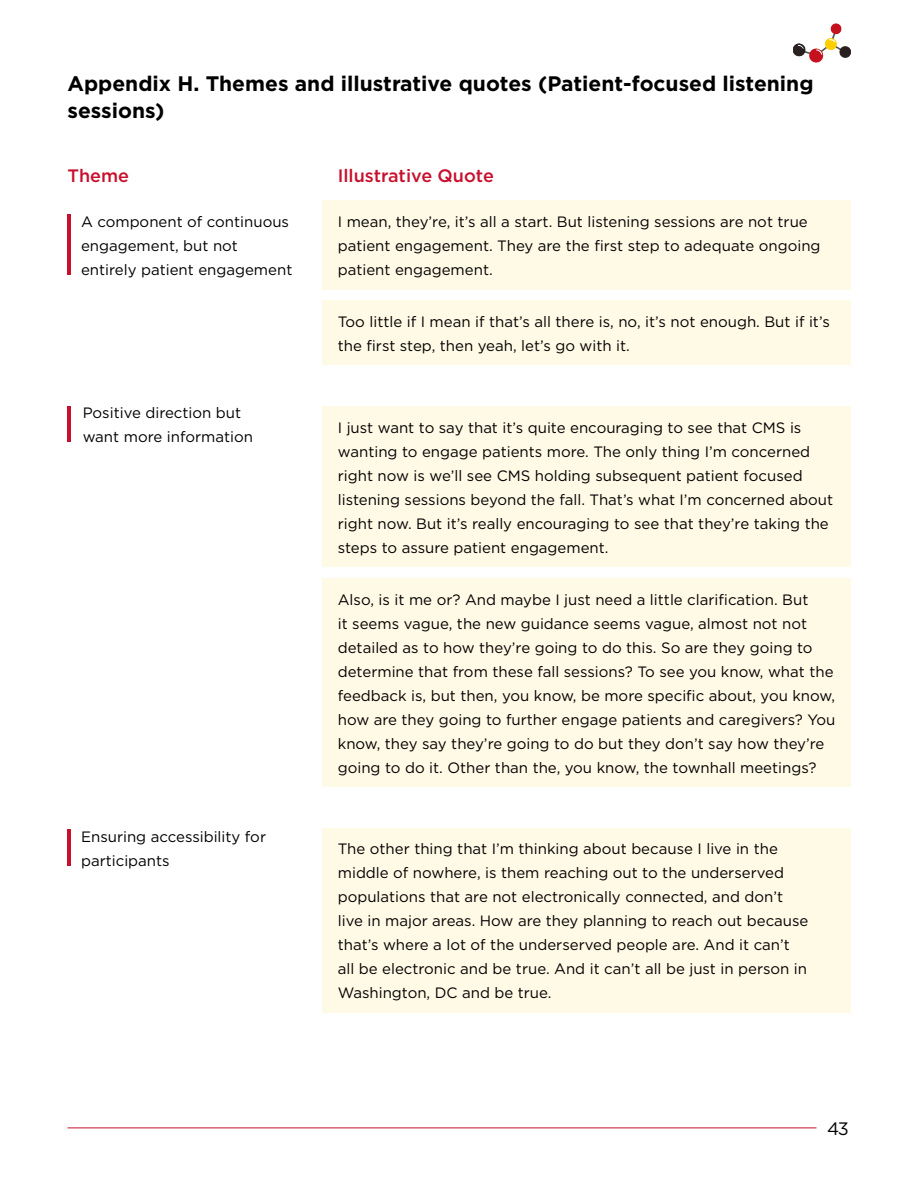
<style>
.page{position:relative;width:918px;height:1188px;background:#fff}
.page>*{position:absolute;margin:0;border:0;box-sizing:border-box;transform-origin:0 0}
.t1{font:700 21px/27px "Gotham";color:#000}
.t2{font:500 18px "Gotham";color:#c8102e}
.t3{font:18px "Gotham";color:#000}
.t4{font:15px/24px "Gotham";color:#000}
</style>
<div class="page">
<div style="left:323px;top:200px;width:528px;height:89px;background:#fffae6"></div>
<div style="left:323px;top:300px;width:528px;height:65px;background:#fffae6"></div>
<div style="left:323px;top:406px;width:528px;height:161px;background:#fffae6"></div>
<div style="left:323px;top:578px;width:528px;height:209px;background:#fffae6"></div>
<div style="left:323px;top:828px;width:528px;height:185px;background:#fffae6"></div>
<hr style="left:68px;top:1128px;width:748px;height:1px;background:#c8112e">
<hr style="left:68px;top:215px;width:3px;height:60px;background:#c8102e">
<hr style="left:68px;top:406px;width:3px;height:36px;background:#c8102e">
<hr style="left:68px;top:830px;width:3px;height:36px;background:#c8102e">
<svg style="left:793px;top:23px;width:58px;height:40px"></svg>
<h3 class="t1" style="left:68px;top:70px;width:748px">Appendix H. Themes and illustrative quotes (Patient-focused listening sessions)</h3>
<p class="t2" style="left:68px;top:164px;width:63px">Theme</p>
<p class="t2" style="left:338px;top:164px;width:158px">Illustrative Quote</p>
<p class="t4" style="left:81px;top:209px;width:213px">A component of continuous engagement, but not entirely patient engagement</p>
<p class="t4" style="left:338px;top:209px;width:484px">I mean, they’re, it’s all a start. But listening sessions are not true patient engagement. They are the first step to adequate ongoing patient engagement.</p>
<p class="t4" style="left:338px;top:309px;width:494px">Too little if I mean if that’s all there is, no, it’s not enough. But if it’s the first step, then yeah, let’s go with it.</p>
<p class="t4" style="left:83px;top:401px;width:172px">Positive direction but want more information</p>
<p class="t4" style="left:81px;top:824px;width:187px">Ensuring accessibility for participants</p>
<p class="t4" style="left:338px;top:415px;width:497px">I just want to say that it’s quite encouraging to see that CMS is wanting to engage patients more. The only thing I’m concerned right now is we’ll see CMS holding subsequent patient focused listening sessions beyond the fall. That’s what I’m concerned about right now. But it’s really encouraging to see that they’re taking the steps to assure patient engagement.</p>
<p class="t4" style="left:338px;top:587px;width:499px">Also, is it me or? And maybe I just need a little clarification. But<br>it seems vague, the new guidance seems vague, almost not not detailed as to how they’re going to do this. So are they going to determine that from these fall sessions? To see you know, what the feedback is, but then, you know, be more specific about, you know, how are they going to further engage patients and caregivers? You know, they say they’re going to do but they don’t say how they’re going to do it. Other than the, you know, the townhall meetings?</p>
<p class="t4" style="left:338px;top:837px;width:472px">The other thing that I’m thinking about because I live in the middle of nowhere, is them reaching out to the underserved populations that are not electronically connected, and don’t live in major areas. How are they planning to reach out because that’s where a lot of the underserved people are. And it can’t all be electronic and be true. And it can’t all be just in person in Washington, DC and be true.</p>
<p class="t3" style="left:827px;top:1117px;width:23px">43</p>
</div>
